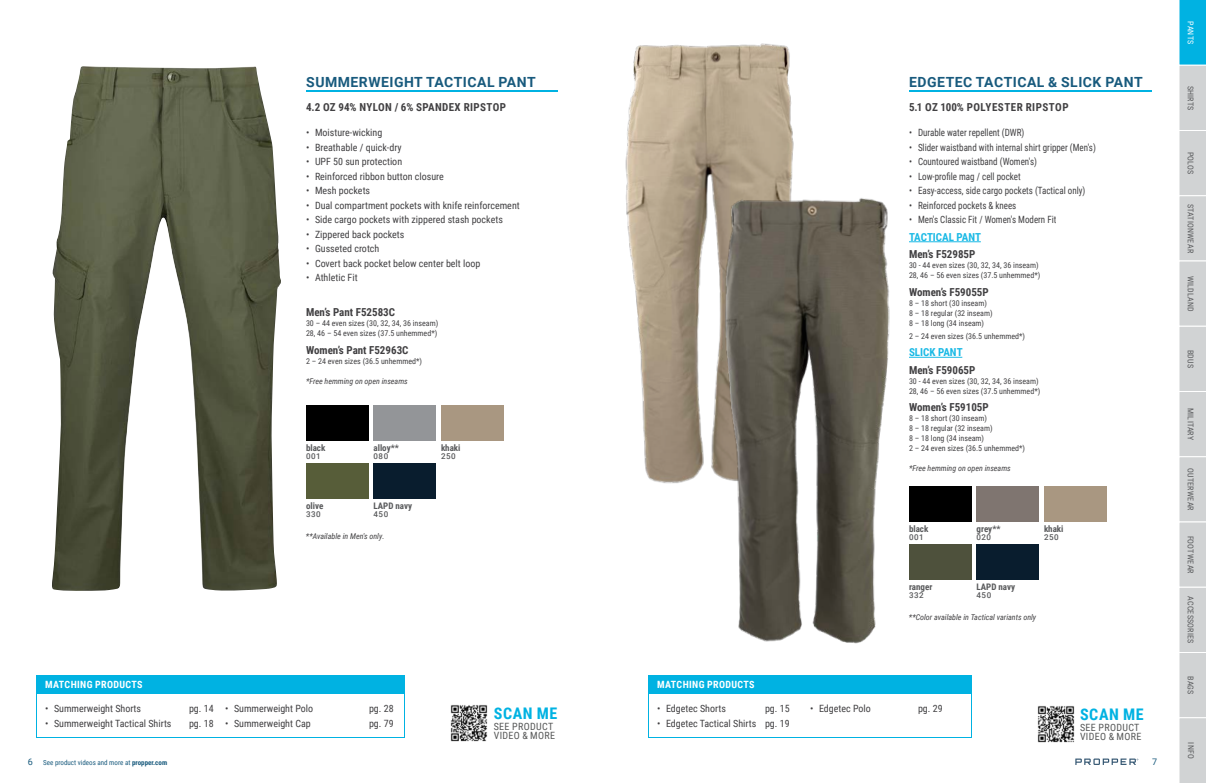
<style>
.page{position:relative;width:1206px;height:783px;background:#fff}
.page>*{position:absolute;margin:0;border:0;box-sizing:border-box;transform-origin:0 0}
.t1{font:700 16px "Roboto Condensed";letter-spacing:.035em;color:#00b2e2}
.t2{font:700 14px "Roboto";letter-spacing:.035em;color:#185a7d}
.t3{font:700 11px "Roboto Condensed";color:#414042}
.t4{font:700 11px "Roboto Condensed";letter-spacing:.035em;color:#414042}
.t5{font:700 11px "Roboto Condensed";letter-spacing:.04em;color:#414042}
.t6{font:700 11px "Roboto Condensed";color:#1ab9e5}
.t7{font:10px "Roboto Condensed";color:#414042}
.t8{font:10px "Roboto Condensed";color:#414042;scale:.9 1}
.t9{font:10px/9px "Roboto Condensed";letter-spacing:.035em;color:#565757}
.t10{font:700 10px "Roboto Condensed";letter-spacing:.035em;color:#fff}
.t11{font:700 9px "Roboto Condensed";color:#58595b}
.t12{font:9px "Roboto";color:#185a7d}
.t13{font:8px/10px "Roboto Condensed";color:#414042}
.t14{font:italic 8px "Roboto Condensed";color:#414042}
.t15{font:8px "Roboto Condensed";letter-spacing:.025em;color:#58595b}
.t16{font:500 8px "Roboto";letter-spacing:.07em;color:#58595b}
.t17{font:8px "Roboto Condensed";letter-spacing:.025em;color:#fff}
.t18{font:7px "Roboto Condensed";color:#185a7d}
.s1{font-family:"Roboto";font-size:9px}
.s2{font-weight:700}
</style>
<div class="page">
<img style="left:52px;top:66px;width:229px;height:525px">
<hr style="left:306px;top:90px;width:252px;height:2px;background:#00b2e2">
<img style="left:1037px;top:706px;width:38px;height:37px">
<img style="left:450px;top:705px;width:38px;height:37px">
<div style="left:374px;top:464px;width:62px;height:36px;background:#091d2e"></div>
<div style="left:306px;top:464px;width:63px;height:36px;background:#575d39"></div>
<div style="left:441px;top:405px;width:63px;height:36px;background:#a99781"></div>
<div style="left:306px;top:405px;width:63px;height:36px;background:#000"></div>
<div style="left:374px;top:405px;width:62px;height:36px;background:#939598"></div>
<div style="left:976px;top:544px;width:64px;height:36px;background:#091d2e"></div>
<div style="left:909px;top:544px;width:63px;height:36px;background:#4e513c"></div>
<div style="left:1044px;top:486px;width:63px;height:36px;background:#a99781"></div>
<div style="left:976px;top:486px;width:64px;height:36px;background:#7f7570"></div>
<div style="left:909px;top:486px;width:63px;height:36px;background:#000"></div>
<hr style="left:909px;top:90px;width:243px;height:2px;background:#00b2e2">
<hr style="left:909px;top:242px;width:72px;height:1px;background:#1ab9e5">
<hr style="left:909px;top:357px;width:53px;height:1px;background:#1ab9e5">
<img style="left:625px;top:43px;width:169px;height:441px">
<img style="left:717px;top:186px;width:173px;height:458px">
<div style="left:36px;top:693px;width:369px;height:45px;border:1px solid #00b2e2"></div>
<div style="left:36px;top:675px;width:369px;height:18px;background:#00b2e2"></div>
<div style="left:648px;top:693px;width:324px;height:45px;border:1px solid #00b2e2"></div>
<div style="left:648px;top:675px;width:324px;height:18px;background:#00b2e2"></div>
<svg style="left:1179px;top:0;width:27px;height:783px;background:#c1d1d6"></svg>
<svg style="left:1075px;top:759px;width:63px;height:6px"></svg>
<h2 class="t2" style="left:306px;top:72px;width:231px">SUMMERWEIGHT TACTICAL PANT</h2>
<p class="t4" style="left:306px;top:99px;width:202px">4.2 OZ 94% NYLON / 6% SPANDEX RIPSTOP</p>
<p class="t7" style="left:306px;top:126px;width:78px">• Moisture-wicking</p>
<p class="t7" style="left:306px;top:140px;width:97px">• Breathable / quick-dry</p>
<p class="t7" style="left:306px;top:155px;width:98px">• UPF 50 sun protection</p>
<p class="t7" style="left:306px;top:169px;width:139px">• Reinforced ribbon button closure</p>
<p class="t7" style="left:306px;top:184px;width:66px">• Mesh pockets</p>
<p class="t7" style="left:306px;top:198px;width:215px">• Dual compartment pockets with knife reinforcement</p>
<p class="t7" style="left:306px;top:213px;width:198px">• Side cargo pockets with zippered stash pockets</p>
<p class="t7" style="left:306px;top:227px;width:100px">• Zippered back pockets</p>
<p class="t7" style="left:306px;top:242px;width:75px">• Gusseted crotch</p>
<p class="t7" style="left:306px;top:256px;width:176px">• Covert back pocket below center belt loop</p>
<p class="t7" style="left:306px;top:271px;width:53px">• Athletic Fit</p>
<p class="t3" style="left:306px;top:305px;width:91px">Men’s Pant F52583C</p>
<p class="t13" style="left:306px;top:318px;width:134px">30 – 44 even sizes (30, 32, 34, 36 inseam)<br>28, 46 – 54 even sizes (37.5 unhemmed*)</p>
<p class="t3" style="left:306px;top:342px;width:104px">Women’s Pant F52963C</p>
<p class="t13" style="left:306px;top:356px;width:118px">2 – 24 even sizes (36.5 unhemmed*)</p>
<p class="t14" style="left:306px;top:376px;width:103px">*Free hemming on open inseams</p>
<p class="t11" style="left:306px;top:441px;width:21px">black</p>
<p class="t16" style="left:306px;top:450px;width:16px">001</p>
<p class="t11" style="left:306px;top:500px;width:19px">olive</p>
<p class="t16" style="left:306px;top:509px;width:16px">330</p>
<p class="t11" style="left:374px;top:441px;width:27px">alloy**</p>
<p class="t16" style="left:374px;top:450px;width:16px">080</p>
<p class="t11" style="left:374px;top:500px;width:40px">LAPD navy</p>
<p class="t16" style="left:374px;top:509px;width:16px">450</p>
<p class="t14" style="left:306px;top:531px;width:80px">**Available in Men's only.</p>
<p class="t11" style="left:441px;top:441px;width:21px">khaki</p>
<p class="t16" style="left:441px;top:450px;width:16px">250</p>
<p class="t10" style="left:45px;top:678px;width:99px">MATCHING PRODUCTS</p>
<p class="t7" style="left:45px;top:702px;width:98px">• Summerweight Shorts</p>
<p class="t7" style="left:189px;top:702px;width:26px">pg. 14</p>
<p class="t7" style="left:45px;top:716px;width:128px">• Summerweight Tactical Shirts</p>
<p class="t7" style="left:189px;top:716px;width:26px">pg. 18</p>
<p class="t7" style="left:225px;top:702px;width:90px">• Summerweight Polo</p>
<p class="t7" style="left:369px;top:702px;width:26px">pg. 28</p>
<p class="t7" style="left:225px;top:716px;width:87px">• Summerweight Cap</p>
<p class="t7" style="left:369px;top:716px;width:26px">pg. 79</p>
<h1 class="t1" style="left:494px;top:702px;width:65px">SCAN ME</h1>
<p class="t9" style="left:494px;top:722px;width:63px">SEE PRODUCT<br>VIDEO &amp; MORE</p>
<h2 class="t2" style="left:909px;top:72px;width:235px">EDGETEC TACTICAL &amp; SLICK PANT</h2>
<p class="t5" style="left:909px;top:99px;width:161px">5.1 OZ 100% POLYESTER RIPSTOP</p>
<p class="t8" style="left:909px;top:126px;width:130px">• Durable water repellent (DWR)</p>
<p class="t8" style="left:909px;top:140px;width:209px">• Slider waistband with internal shirt gripper (Men's)</p>
<p class="t8" style="left:909px;top:155px;width:144px">• Countoured waistband (Women's)</p>
<p class="t8" style="left:909px;top:169px;width:126px">• Low-profile mag / cell pocket</p>
<p class="t8" style="left:909px;top:184px;width:197px">• Easy-access, side cargo pockets (Tactical only)</p>
<p class="t8" style="left:909px;top:198px;width:121px">• Reinforced pockets &amp; knees</p>
<p class="t8" style="left:909px;top:213px;width:165px">• Men's Classic Fit / Women's Modern Fit</p>
<p class="t6" style="left:909px;top:229px;width:74px">TACTICAL PANT</p>
<p class="t3" style="left:909px;top:247px;width:68px">Men’s F52985P</p>
<p class="t13" style="left:909px;top:260px;width:133px">30 - 44 even sizes (30, 32, 34, 36 inseam)<br>28, 46 – 56 even sizes (37.5 unhemmed*)</p>
<p class="t3" style="left:909px;top:284px;width:81px">Women’s F59055P</p>
<p class="t13" style="left:909px;top:298px;width:85px">8 – 18 short (30 inseam)<br>8 – 18 regular (32 inseam)<br>8 – 18 long (34 inseam)</p>
<p class="t13" style="left:909px;top:331px;width:118px">2 – 24 even sizes (36.5 unhemmed*)</p>
<p class="t6" style="left:909px;top:345px;width:55px">SLICK PANT</p>
<p class="t3" style="left:909px;top:362px;width:68px">Men’s F59065P</p>
<p class="t13" style="left:909px;top:376px;width:133px">30 - 44 even sizes (30, 32, 34, 36 inseam)<br>28, 46 – 56 even sizes (37.5 unhemmed*)</p>
<p class="t3" style="left:909px;top:400px;width:81px">Women’s F59105P</p>
<p class="t13" style="left:909px;top:413px;width:118px">8 – 18 short (30 inseam)<br>8 – 18 regular (32 inseam)<br>8 – 18 long (34 inseam)<br>2 – 24 even sizes (36.5 unhemmed*)</p>
<p class="t14" style="left:909px;top:463px;width:103px">*Free hemming on open inseams</p>
<p class="t11" style="left:909px;top:522px;width:21px">black</p>
<p class="t16" style="left:909px;top:531px;width:16px">001</p>
<p class="t11" style="left:909px;top:581px;width:25px">ranger</p>
<p class="t16" style="left:909px;top:590px;width:16px">332</p>
<p class="t11" style="left:976px;top:522px;width:26px">grey**</p>
<p class="t16" style="left:976px;top:531px;width:16px">020</p>
<p class="t11" style="left:977px;top:581px;width:40px">LAPD navy</p>
<p class="t16" style="left:977px;top:590px;width:16px">450</p>
<p class="t11" style="left:1044px;top:522px;width:21px">khaki</p>
<p class="t16" style="left:1044px;top:531px;width:16px">250</p>
<p class="t14" style="left:909px;top:612px;width:129px">**Color available in Tactical variants only</p>
<p class="t10" style="left:657px;top:678px;width:99px">MATCHING PRODUCTS</p>
<p class="t7" style="left:657px;top:702px;width:70px">• Edgetec Shorts</p>
<p class="t7" style="left:765px;top:702px;width:26px">pg. 15</p>
<p class="t7" style="left:657px;top:716px;width:134px">• Edgetec Tactical Shirts pg. 19</p>
<p class="t7" style="left:810px;top:702px;width:62px">• Edgetec Polo</p>
<p class="t7" style="left:918px;top:702px;width:26px">pg. 29</p>
<h1 class="t1" style="left:1080px;top:703px;width:65px">SCAN ME</h1>
<p class="t9" style="left:1080px;top:723px;width:63px">SEE PRODUCT<br>VIDEO &amp; MORE</p>
<p class="t18" style="left:28px;top:758px;width:141px"><span class="s1">6</span> See product videos and more at <span class="s2">propper.com</span></p>
<p class="t12" style="left:1152px;top:755px;width:7px">7</p>
<p class="t17" style="left:1196px;top:21px;width:24px;rotate:90deg">PANTS</p>
<p class="t15" style="left:1196px;top:86px;width:26px;rotate:90deg">SHIRTS</p>
<p class="t15" style="left:1196px;top:152px;width:24px;rotate:90deg">POLOS</p>
<p class="t15" style="left:1196px;top:204px;width:51px;rotate:90deg">STATIONWEAR</p>
<p class="t15" style="left:1196px;top:276px;width:37px;rotate:90deg">WILDLAND</p>
<p class="t15" style="left:1196px;top:350px;width:20px;rotate:90deg">BDUS</p>
<p class="t15" style="left:1196px;top:408px;width:33px;rotate:90deg">MILITARY</p>
<p class="t15" style="left:1196px;top:468px;width:44px;rotate:90deg">OUTERWEAR</p>
<p class="t15" style="left:1196px;top:536px;width:40px;rotate:90deg">FOOTWEAR</p>
<p class="t15" style="left:1196px;top:596px;width:49px;rotate:90deg">ACCESSORIES</p>
<p class="t15" style="left:1196px;top:676px;width:20px;rotate:90deg">BAGS</p>
<p class="t15" style="left:1197px;top:742px;width:18px;rotate:90deg">INFO</p>
</div>
